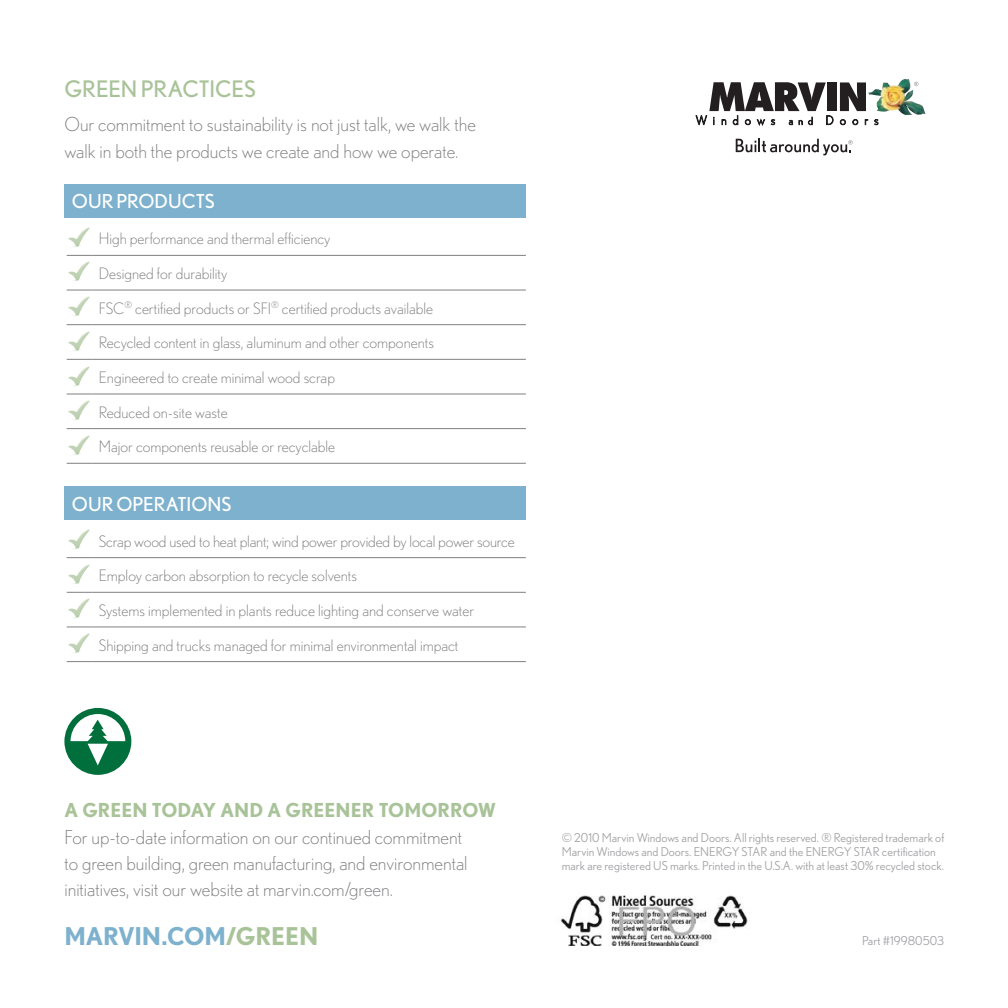
<style>
.page{position:relative;width:1008px;height:1008px;background:#fff}
.page>*{position:absolute;margin:0;border:0;box-sizing:border-box;transform-origin:0 0}
.Marvin_Subhead{font:700 24.5px "Nobel";letter-spacing:-.005em;color:#7db1cd}
.Marvin_Subhead-2{font:22.75px "Nobel";letter-spacing:-.005em;color:#a9c399}
.Marvin_Subhead-3{font:300 19.25px/26.2px "Nobel";color:#808083}
.Marvin_Text{font:300 19.25px/26.2px "Nobel";color:#808083}
.Marvin_Big_heads{font:19.25px "Nobel";color:#fff}
.BULLET_CHECK_BOX{font:300 15.75px "Nobel";color:#808083}
.Marvin_Text-2{font:12.25px/14px "Nobel";color:#a3a3a7}
.s1{font-weight:700;color:#a9c399}
.s2{color:#a9c399}
</style>
<div class="page">
<img style="left:560px;top:896px;width:188px;height:49px">
<div style="left:64px;top:184px;width:462px;height:33px;background:#7db1cd"></div>
<div style="left:64px;top:486px;width:462px;height:33px;background:#7db1cd"></div>
<div style="left:827px;top:82px;width:10px;height:29px;background:#231f20"></div>
<svg style="left:840px;top:82px;width:26px;height:29px"></svg>
<svg style="left:696px;top:82px;width:137px;height:44px"></svg>
<svg style="left:840px;top:119px;width:6px;height:6px"></svg>
<svg style="left:853px;top:119px;width:5px;height:6px"></svg>
<svg style="left:865px;top:119px;width:3px;height:6px"></svg>
<svg style="left:874px;top:119px;width:4px;height:6px"></svg>
<img style="left:868px;top:79px;width:58px;height:36px">
<svg style="left:914px;top:82px;width:4px;height:4px"></svg>
<svg style="left:736px;top:139px;width:117px;height:16px"></svg>
<svg style="left:64px;top:708px;width:67px;height:67px"></svg>
<svg style="left:67px;top:255px;width:25px;height:1px"></svg>
<hr style="left:92px;top:255px;width:434px;height:1px;background:#808083">
<svg style="left:67px;top:290px;width:25px;height:1px"></svg>
<hr style="left:92px;top:290px;width:434px;height:1px;background:#808083">
<svg style="left:67px;top:324px;width:25px;height:1px"></svg>
<hr style="left:92px;top:324px;width:434px;height:1px;background:#808083">
<svg style="left:67px;top:359px;width:25px;height:1px"></svg>
<hr style="left:92px;top:359px;width:434px;height:1px;background:#808083">
<svg style="left:67px;top:394px;width:25px;height:1px"></svg>
<hr style="left:92px;top:394px;width:434px;height:1px;background:#808083">
<svg style="left:67px;top:428px;width:25px;height:1px"></svg>
<hr style="left:92px;top:428px;width:434px;height:1px;background:#808083">
<svg style="left:67px;top:463px;width:25px;height:1px"></svg>
<hr style="left:92px;top:463px;width:434px;height:1px;background:#808083">
<svg style="left:67px;top:557px;width:25px;height:1px"></svg>
<hr style="left:92px;top:557px;width:434px;height:1px;background:#808083">
<svg style="left:67px;top:592px;width:25px;height:1px"></svg>
<hr style="left:92px;top:592px;width:434px;height:1px;background:#808083">
<svg style="left:67px;top:627px;width:25px;height:1px"></svg>
<hr style="left:92px;top:627px;width:434px;height:1px;background:#808083">
<svg style="left:67px;top:661px;width:25px;height:1px"></svg>
<hr style="left:92px;top:661px;width:434px;height:1px;background:#808083">
<img style="left:68px;top:227px;width:22px;height:20px">
<img style="left:68px;top:261px;width:22px;height:20px">
<img style="left:68px;top:296px;width:22px;height:20px">
<img style="left:68px;top:331px;width:22px;height:20px">
<img style="left:68px;top:366px;width:22px;height:20px">
<img style="left:68px;top:400px;width:22px;height:20px">
<img style="left:68px;top:435px;width:22px;height:20px">
<img style="left:68px;top:529px;width:22px;height:20px">
<img style="left:68px;top:564px;width:22px;height:20px">
<img style="left:68px;top:598px;width:22px;height:20px">
<img style="left:68px;top:633px;width:22px;height:20px">
<p class="Marvin_Subhead-2" style="left:64px;top:76px;width:193px">GREEN PRACTICES</p>
<p class="Marvin_Text" style="left:64px;top:111px;width:413px">Our commitment to sustainability is not just talk, we walk the walk in both the products we create and how we operate.</p>
<p class="Marvin_Big_heads" style="left:72px;top:190px;width:144px">OUR PRODUCTS</p>
<p class="BULLET_CHECK_BOX" style="left:99px;top:230px;width:233px">High performance and thermal efficiency</p>
<p class="BULLET_CHECK_BOX" style="left:99px;top:264px;width:130px">Designed for durability</p>
<p class="BULLET_CHECK_BOX" style="left:99px;top:299px;width:336px">FSC<sup>®</sup> certified products or SFI<sup>®</sup> certified products available</p>
<p class="BULLET_CHECK_BOX" style="left:99px;top:334px;width:337px">Recycled content in glass, aluminum and other components</p>
<p class="BULLET_CHECK_BOX" style="left:99px;top:368px;width:238px">Engineered to create minimal wood scrap</p>
<p class="BULLET_CHECK_BOX" style="left:99px;top:403px;width:131px">Reduced on-site waste</p>
<p class="BULLET_CHECK_BOX" style="left:99px;top:438px;width:238px">Major components reusable or recyclable</p>
<p class="Marvin_Big_heads" style="left:72px;top:493px;width:161px">OUR OPERATIONS</p>
<p class="BULLET_CHECK_BOX" style="left:99px;top:532px;width:418px">Scrap wood used to heat plant; wind power provided by local power source</p>
<p class="BULLET_CHECK_BOX" style="left:99px;top:567px;width:260px">Employ carbon absorption to recycle solvents</p>
<p class="BULLET_CHECK_BOX" style="left:99px;top:601px;width:377px">Systems implemented in plants reduce lighting and conserve water</p>
<p class="BULLET_CHECK_BOX" style="left:99px;top:636px;width:361px">Shipping and trucks managed for minimal environmental impact</p>
<p class="Marvin_Subhead-3" style="left:64px;top:797px;width:433px"><span class="s1">A GREEN TODAY AND A GREENER TOMORROW </span>For up-to-date information on our continued commitment<br>to green building, green manufacturing, and environmental initiatives, visit our website at marvin.com/green.</p>
<p class="Marvin_Subhead" style="left:64px;top:921px;width:255px">MARVIN.COM<span class="s2">/GREEN</span></p>
<p class="Marvin_Text-2" style="left:562px;top:830px;width:384px">© 2010 Marvin Windows and Doors. All rights reserved. ® Registered trademark of<br>Marvin Windows and Doors. ENERGY STAR and the ENERGY STAR certification mark are registered US marks. Printed in the U.S.A. with at least 30% recycled stock.</p>
<p class="Marvin_Text-2" style="left:862px;top:934px;width:83px">Part #19980503</p>
</div>
